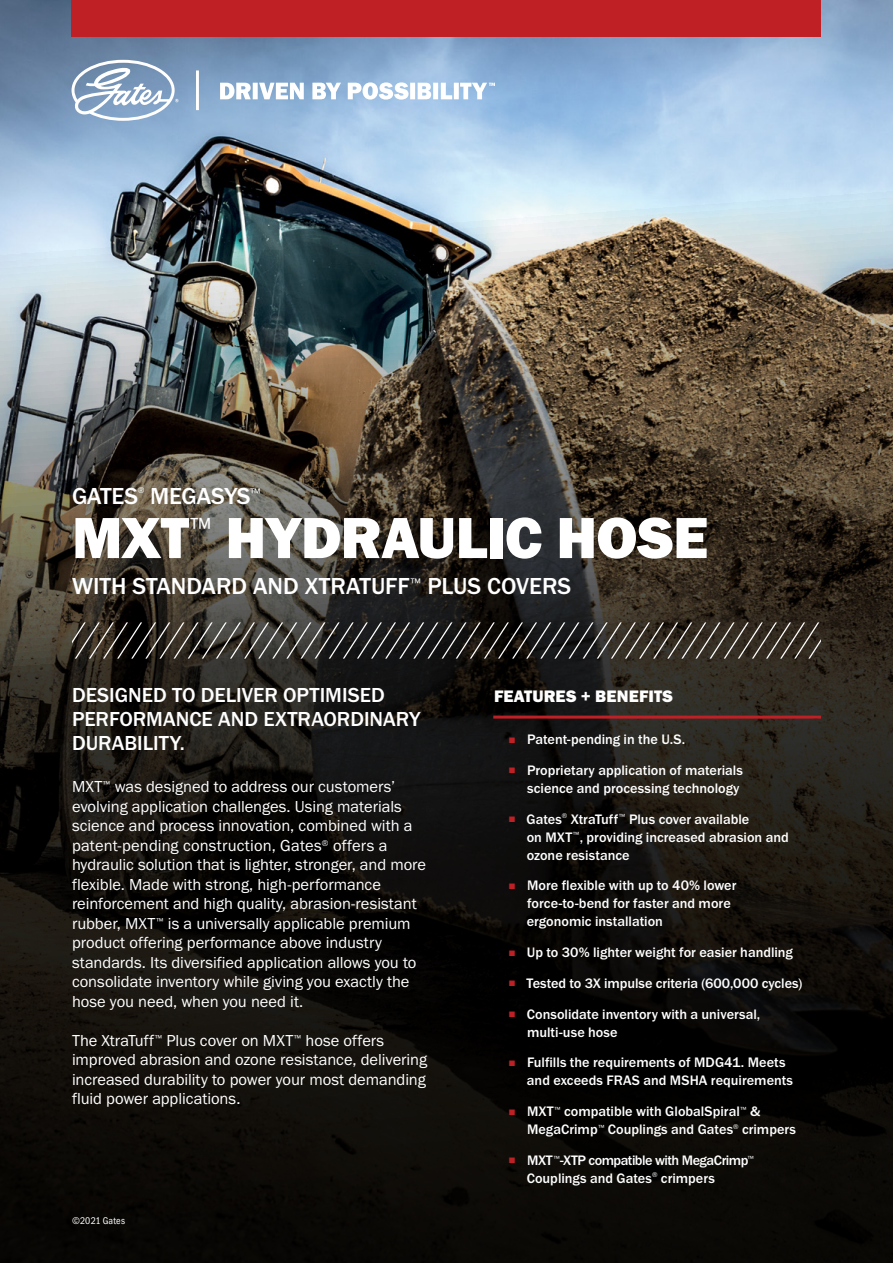
<style>
.page{position:relative;width:893px;height:1263px;background:#fff}
.page>*{position:absolute;margin:0;border:0;box-sizing:border-box;transform-origin:0 0}
._15pt_MEDIUM_CAPS{font:60px "Franklin Gothic URW Hea";letter-spacing:-.01em;color:#fff}
._15pt_MEDIUM_CAPS-2{font:500 24px "Franklin Gothic URW";letter-spacing:-.005em;color:#fff}
._15pt_MEDIUM_CAPS-3{font:500 21px/24px "Franklin Gothic URW";color:#fff}
._11_25pt_HEAVY_CAPS{font:17.25px "Franklin Gothic URW Hea";letter-spacing:.005em;color:#fff}
._13_25pt_Book{font:16.5px/19.5px "Franklin Gothic URW Boo";letter-spacing:-.005em;color:#fff}
.t1{font:500 14.25px/18px "Franklin Gothic URW";color:#fff}
._6_75pt_Cond_Book{font:10.2px "Franklin Gothic URW Con Boo";letter-spacing:.02em;color:#fff}
._15pt_MEDIUM_CAPS-4{font:8.7px "Franklin Gothic URW Boo";color:#fff}
.s1{font-family:"Times New Roman";font-weight:400;font-size:12px;color:#bf2026}
</style>
<div class="page">
<img style="left:0;top:0;width:893px;height:1263px">
<svg style="left:72px;top:622px;width:749px;height:37px;background:#3d3935"></svg>
<svg style="left:72px;top:60px;width:423px;height:61px;background:#9fbad8"></svg>
<div style="left:72px;top:0;width:749px;height:36px;background:#bf2026"></div>
<hr style="left:493px;top:716px;width:328px;height:3px;background:#bf2026">
<p class="_15pt_MEDIUM_CAPS-2" style="left:72px;top:481px;width:68px">GATES</p>
<p class="_15pt_MEDIUM_CAPS-4" style="left:138px;top:485px;width:8px">®</p>
<p class="_15pt_MEDIUM_CAPS-2" style="left:150px;top:481px;width:112px">MEGASYS<sup>™</sup></p>
<p class="_15pt_MEDIUM_CAPS" style="left:72px;top:499px;width:637px">MXT<sup>™</sup> HYDRAULIC HOSE</p>
<p class="_15pt_MEDIUM_CAPS-2" style="left:72px;top:571px;width:501px">WITH STANDARD AND XTRATUFF<sup>™</sup> PLUS COVERS</p>
<p class="_15pt_MEDIUM_CAPS-3" style="left:72px;top:683px;width:350px">DESIGNED TO DELIVER OPTIMISED<br>PERFORMANCE AND EXTRAORDINARY<br>DURABILITY.</p>
<p class="_13_25pt_Book" style="left:72px;top:776px;width:356px">MXT<sup>™</sup> was designed to address our customers’ evolving application challenges. Using materials science and process innovation, combined with a patent-pending construction, Gates<sup>®</sup> offers a hydraulic solution that is lighter, stronger, and more flexible. Made with strong, high-performance reinforcement and high quality, abrasion-resistant rubber, MXT<sup>™</sup> is a universally applicable premium product offering performance above industry standards. Its diversified application allows you to consolidate inventory while giving you exactly the hose you need, when you need it.</p>
<p class="_13_25pt_Book" style="left:72px;top:1030px;width:357px">The XtraTuff<sup>™</sup> Plus cover on MXT<sup>™</sup> hose offers improved abrasion and ozone resistance, delivering increased durability to power your most demanding fluid power applications.</p>
<p class="_6_75pt_Cond_Book" style="left:72px;top:1214px;width:55px">©2021 Gates</p>
<p class="_11_25pt_HEAVY_CAPS" style="left:494px;top:685px;width:180px">FEATURES + BENEFITS</p>
<p class="t1" style="left:509px;top:730px;width:178px"><span class="s1">■</span> Patent-pending in the U.S.</p>
<p class="t1" style="left:509px;top:761px;width:236px;text-align:right"><span class="s1">■</span> Proprietary application of materials science and processing technology</p>
<p class="t1" style="left:527px;top:810px;width:264px;text-indent:-18px"><span class="s1">■</span> Gates<sup>®</sup> XtraTuff<sup>™</sup> Plus cover available<br>on MXT<sup>™</sup>, providing increased abrasion and ozone resistance</p>
<p class="t1" style="left:527px;top:876px;width:211px;text-indent:-18px"><span class="s1">■</span> More flexible with up to 40% lower force-to-bend for faster and more ergonomic installation</p>
<p class="t1" style="left:509px;top:943px;width:286px"><span class="s1">■</span> Up to 30% lighter weight for easier handling</p>
<p class="t1" style="left:509px;top:974px;width:295px"><span class="s1">■</span> Tested to 3X impulse criteria (600,000 cycles)</p>
<p class="t1" style="left:527px;top:1005px;width:235px;text-indent:-19px"><span class="s1">■</span> Consolidate inventory with a universal, multi-use hose</p>
<p class="t1" style="left:527px;top:1053px;width:268px;text-indent:-18px"><span class="s1">■</span> Fulfills the requirements of MDG41. Meets and exceeds FRAS and MSHA requirements</p>
<p class="t1" style="left:527px;top:1102px;width:270px;text-indent:-18px"><span class="s1">■</span> MXT<sup>™</sup> compatible with GlobalSpiral<sup>™</sup> &amp;<br>MegaCrimp<sup>™</sup> Couplings and Gates<sup>®</sup> crimpers</p>
<p class="t1" style="left:527px;top:1151px;width:229px;text-indent:-18px"><span class="s1">■</span> MXT<sup>™</sup>-XTP compatible with MegaCrimp<sup>™<br></sup>Couplings and Gates<sup>®</sup> crimpers</p>
</div>
